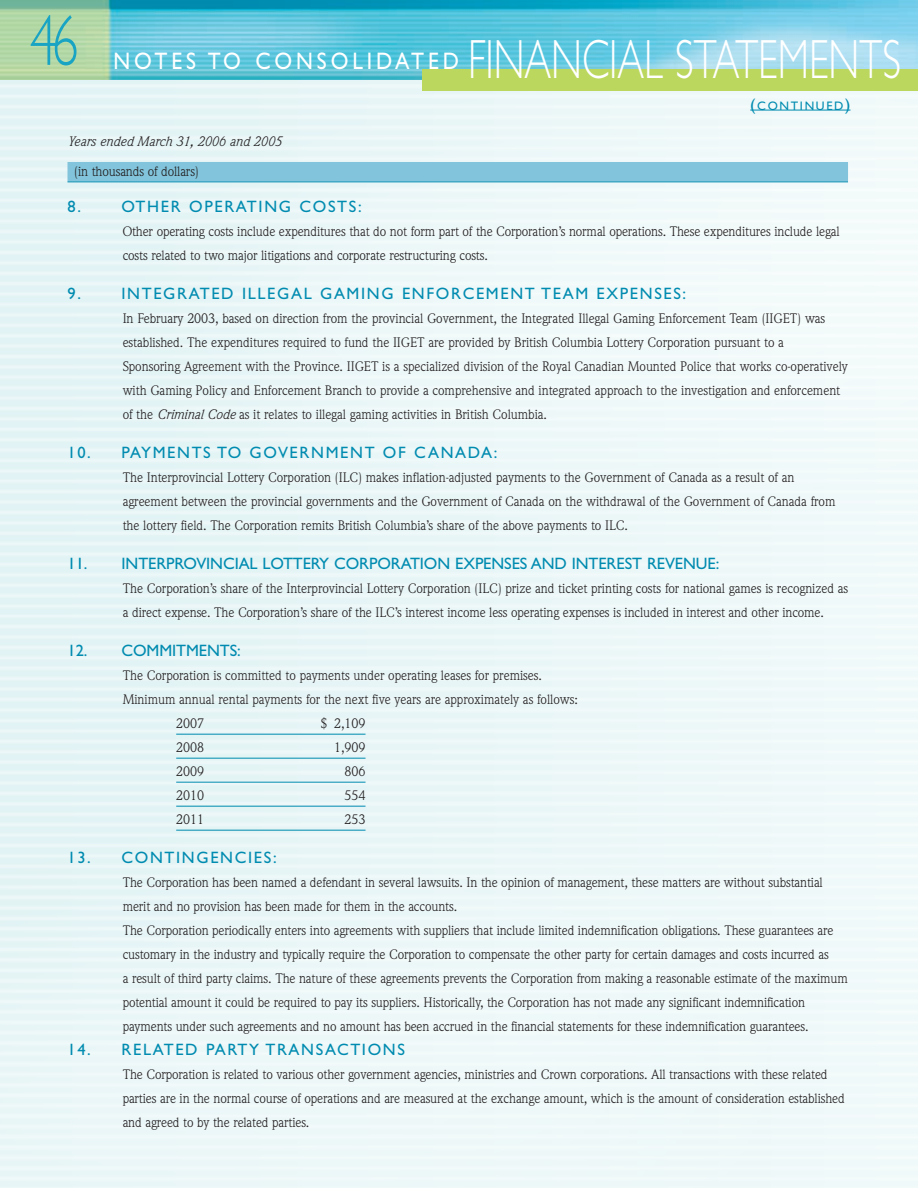
<style>
.page{position:relative;width:918px;height:1188px;background:#fff}
.page>*{position:absolute;margin:0;border:0;box-sizing:border-box;transform-origin:0 0}
.t1{font:300 72px "Gill Sans";color:#19a4c4;scale:.75 1}
.t2{font:300 55.5px "Gill Sans";color:#fff;scale:.72 1}
.t3{font:24px "Gill Sans";letter-spacing:.18em;color:#fff;scale:.9 1}
.t4{font:16.5px "Gill Sans";letter-spacing:.1em;color:#008bb0}
.t5{font:16.5px "Gill Sans";letter-spacing:-.005em;color:#008bb0}
.t6{font:13.5px/24px "Weidemann";letter-spacing:-.01em;color:#231f20}
.t7{font:italic 13.5px "Weidemann";color:#231f20}
.t8{font:12.3px "Gill Sans";letter-spacing:.135em;color:#008bb0}
.s1{font-size:16.5px}
.s2{font-style:italic}
</style>
<div class="page">
<img style="left:0;top:80px;width:918px;height:1108px">
<img style="left:0;top:0;width:918px;height:80px">
<div style="left:423px;top:69px;width:495px;height:22px;background:#bbd75e"></div>
<hr style="left:750px;top:110px;width:100px;height:1px;background:#008bb0">
<div style="left:68px;top:162px;width:780px;height:20px;background:#82c4db"></div>
<hr style="left:68px;top:182px;width:780px;height:1px;background:#008bb0">
<hr style="left:176px;top:734px;width:190px;height:1px;background:#008bb0">
<hr style="left:176px;top:758px;width:190px;height:1px;background:#008bb0">
<hr style="left:176px;top:782px;width:190px;height:1px;background:#008bb0">
<hr style="left:176px;top:806px;width:190px;height:1px;background:#008bb0">
<hr style="left:176px;top:830px;width:190px;height:1px;background:#008bb0">
<h1 class="t1" style="left:30px;top:13px;width:66px">46</h1>
<h3 class="t3" style="left:113px;top:51px;width:386px">NOTES TO CONSOLIDATED</h3>
<p class="t7" style="left:68px;top:136px;width:215px">Years ended March 31, 2006 and 2005</p>
<h2 class="t2" style="left:468px;top:38px;width:603px">FINANCIAL STATEMENTS</h2>
<p class="t8" style="left:750px;top:101px;width:102px"><span class="s1">(</span>CONTINUED<span class="s1">)</span></p>
<p class="t6" style="left:74px;top:161px;width:126px">(in thousands of dollars)</p>
<p class="t4" style="left:68px;top:200px;width:15px">8.</p>
<p class="t4" style="left:122px;top:200px;width:242px">OTHER OPERATING COSTS:</p>
<p class="t6" style="left:123px;top:221px;width:719px">Other operating costs include expenditures that do not form part of the Corporation’s normal operations. These expenditures include legal costs related to two major litigations and corporate restructuring costs.</p>
<p class="t4" style="left:68px;top:287px;width:15px">9.</p>
<p class="t4" style="left:122px;top:287px;width:566px">INTEGRATED ILLEGAL GAMING ENFORCEMENT TEAM EXPENSES:</p>
<p class="t6" style="left:123px;top:308px;width:727px">In February 2003, based on direction from the provincial Government, the Integrated Illegal Gaming Enforcement Team (IIGET) was established. The expenditures required to fund the IIGET are provided by British Columbia Lottery Corporation pursuant to a<br>Sponsoring Agreement with the Province. IIGET is a specialized division of the Royal Canadian Mounted Police that works co-operatively with Gaming Policy and Enforcement Branch to provide a comprehensive and integrated approach to the investigation and enforcement of the <span class="s2">Criminal Code</span> as it relates to illegal gaming activities in British Columbia.</p>
<p class="t4" style="left:68px;top:446px;width:431px">10. PAYMENTS TO GOVERNMENT OF CANADA:</p>
<p class="t6" style="left:123px;top:467px;width:714px">The Interprovincial Lottery Corporation (ILC) makes inflation-adjusted payments to the Government of Canada as a result of an agreement between the provincial governments and the Government of Canada on the withdrawal of the Government of Canada from the lottery field. The Corporation remits British Columbia’s share of the above payments to ILC.</p>
<p class="t5" style="left:68px;top:557px;width:653px">11. INTERPROVINCIAL LOTTERY CORPORATION EXPENSES AND INTEREST REVENUE:</p>
<p class="t6" style="left:123px;top:578px;width:727px">The Corporation’s share of the Interprovincial Lottery Corporation (ILC) prize and ticket printing costs for national games is recognized as a direct expense. The Corporation’s share of the ILC’s interest income less operating expenses is included in interest and other income.</p>
<p class="t5" style="left:68px;top:644px;width:175px">12. COMMITMENTS:</p>
<p class="t6" style="left:123px;top:665px;width:421px">The Corporation is committed to payments under operating leases for premises.</p>
<p class="t6" style="left:123px;top:689px;width:457px">Minimum annual rental payments for the next five years are approximately as follows:</p>
<p class="t6" style="left:176px;top:713px;width:29px">2007</p>
<p class="t6" style="left:321px;top:713px;width:46px">$ 2,109</p>
<p class="t6" style="left:176px;top:737px;width:29px">2008</p>
<p class="t6" style="left:334px;top:737px;width:33px">1,909</p>
<p class="t6" style="left:176px;top:761px;width:29px">2009</p>
<p class="t6" style="left:345px;top:761px;width:22px">806</p>
<p class="t6" style="left:176px;top:785px;width:29px">2010</p>
<p class="t6" style="left:345px;top:785px;width:22px">554</p>
<p class="t6" style="left:176px;top:809px;width:29px">2011</p>
<p class="t6" style="left:345px;top:809px;width:22px">253</p>
<p class="t4" style="left:68px;top:851px;width:211px">13. CONTINGENCIES:</p>
<p class="t6" style="left:123px;top:872px;width:727px">The Corporation has been named a defendant in several lawsuits. In the opinion of management, these matters are without substantial merit and no provision has been made for them in the accounts.<br>The Corporation periodically enters into agreements with suppliers that include limited indemnification obligations. These guarantees are customary in the industry and typically require the Corporation to compensate the other party for certain damages and costs incurred as<br>a result of third party claims. The nature of these agreements prevents the Corporation from making a reasonable estimate of the maximum potential amount it could be required to pay its suppliers. Historically, the Corporation has not made any significant indemnification payments under such agreements and no amount has been accrued in the financial statements for these indemnification guarantees.</p>
<p class="t4" style="left:68px;top:1043px;width:339px">14. RELATED PARTY TRANSACTIONS</p>
<p class="t6" style="left:123px;top:1064px;width:724px">The Corporation is related to various other government agencies, ministries and Crown corporations. All transactions with these related parties are in the normal course of operations and are measured at the exchange amount, which is the amount of consideration established and agreed to by the related parties.</p>
</div>
